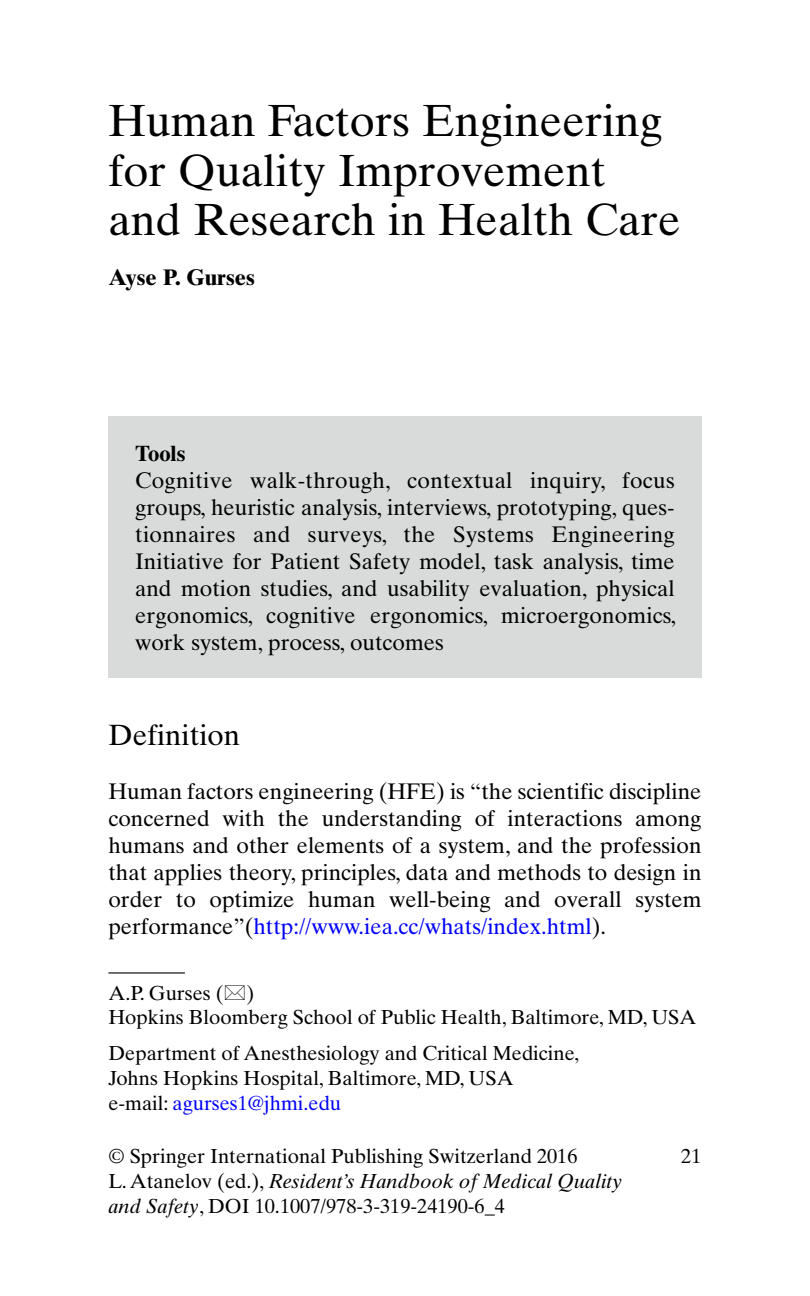
<style>
.page{position:relative;width:810px;height:1296px;background:#fff}
.page>*{position:absolute;margin:0;border:0;box-sizing:border-box;transform-origin:0 0}
.t1{font:45px/49.5px "Vywdcr Times Ten";color:#000}
.t2{font:29.25px "Vywdcr Times Ten";color:#000}
.t3{font:22.5px/27px "Vywdcr Times Ten";color:#000;text-align:justify}
.t4{font:700 22.5px "Thbdxq Times Ten";color:#000}
.t5{font:700 22.5px "Smktlr Times";color:#000}
.t6{font:20.25px/24.8px "Vywdcr Times Ten";color:#000}
.t7{font:italic 20.25px "Vfjxqr Times Ten";color:#000}
.s1{color:#0000fa}
.s2{font-family:"Vywdcr Times Ten";font-style:normal}
.s3{font-family:"Vfjxqr Times Ten";font-style:italic}
</style>
<div class="page">
<hr style="left:108px;top:972px;width:77px;height:2px;background:#000">
<div style="left:108px;top:417px;width:594px;height:261px;background:#d9dada"></div>
<h1 class="t1" style="left:108px;top:101px;width:574px">Human Factors Engineering for Quality Improvement and Research in Health Care</h1>
<p class="t4" style="left:108px;top:269px;width:148px">Ayse P. Gurses</p>
<p class="t5" style="left:135px;top:445px;width:52px">Tools</p>
<p class="t3" style="left:135px;top:469px;width:542px">Cognitive walk-through, contextual inquiry, focus groups, heuristic analysis, interviews, prototyping, ques&shy;tionnaires and surveys, the Systems Engineering Initiative for Patient Safety model, task analysis, time and motion studies, and usability evaluation, physical ergonomics, cognitive ergonomics, microergonomics, work system, process, outcomes</p>
<h2 class="t2" style="left:108px;top:724px;width:133px">Definition</h2>
<p class="t3" style="left:108px;top:780px;width:595px">Human factors engineering (HFE) is “the scientific discipline concerned with the understanding of interactions among humans and other elements of a system, and the profession that applies theory, principles, data and methods to design in order to optimize human well-being and overall system performance”(<span class="s1">http://www.iea.cc/whats/index.html</span>).</p>
<p class="t6" style="left:108px;top:982px;width:590px">A. P. Gurses ( )<br>Hopkins Bloomberg School of Public Health , Baltimore , MD , USA</p>
<p class="t6" style="left:108px;top:1043px;width:472px">Department of Anesthesiology and Critical Medicine ,<br>Johns Hopkins Hospital , Baltimore , MD , USA<br>e-mail: <span class="s1">agurses1@jhmi.edu</span></p>
<p class="t6" style="left:108px;top:1146px;width:471px">© Springer International Publishing Switzerland 2016</p>
<p class="t6" style="left:681px;top:1146px;width:22px">21</p>
<p class="t7" style="left:108px;top:1174px;width:515px"><span class="s2">L. Atanelov (ed.),</span> Resident’s Handbook of Medical Quality</p>
<p class="t6" style="left:108px;top:1196px;width:398px"><span class="s3">and Safety</span>, DOI 10.1007/978-3-319-24190-6_4</p>
</div>
